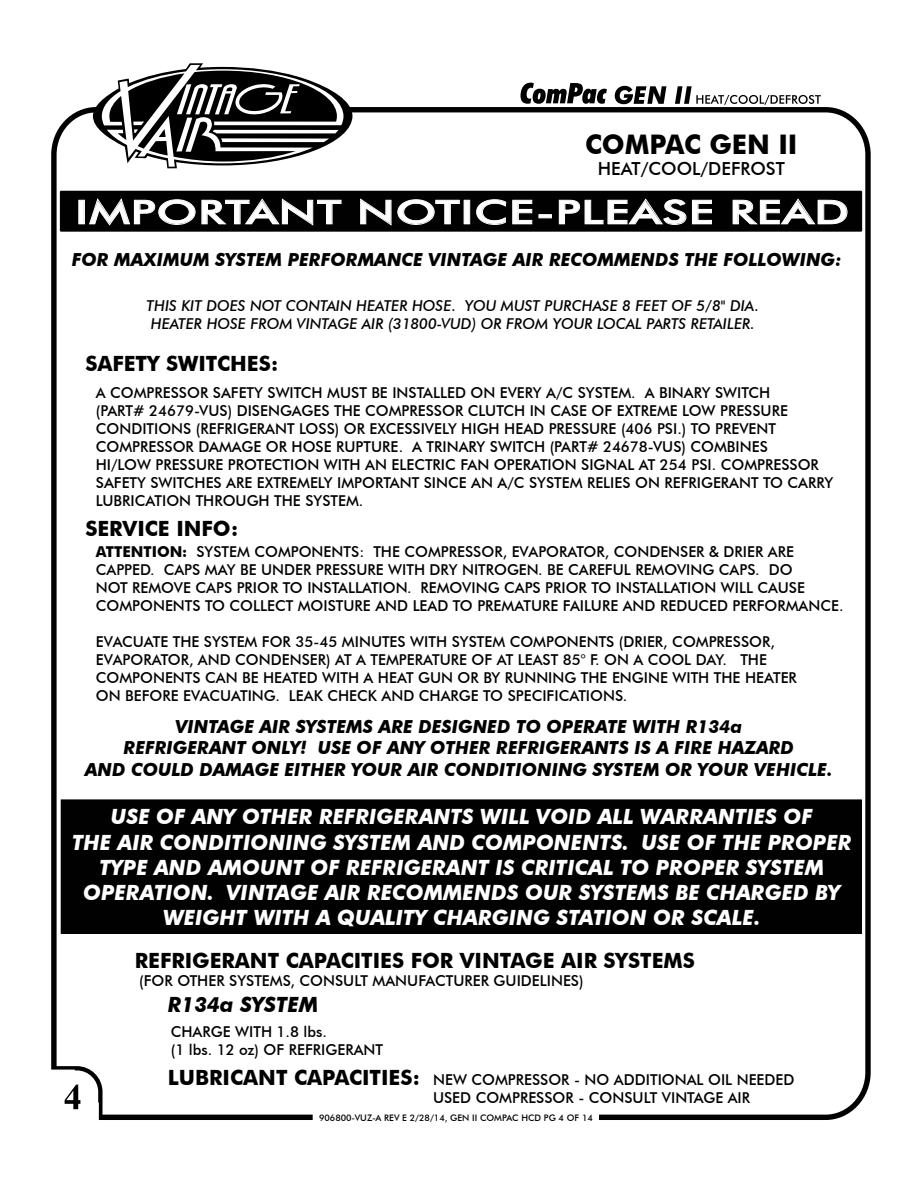
<style>
.page{position:relative;width:918px;height:1188px;background:#fff}
.page>*{position:absolute;margin:0;border:0;box-sizing:border-box;transform-origin:0 0}
.t1{font:500 33px "Futura BT";letter-spacing:.01em;color:#fff;scale:1.44 1}
.t2{font:700 27px "Futura BT";color:#000}
.t3{font:italic 700 21px/25.2px "Futura BT";color:#fff;text-align:center}
.t4{font:700 21px "Futura BT";color:#000}
.t5{font:italic 700 21px "Futura BT";color:#000}
.t6{font:italic 700 18px/21.6px "Futura BT";color:#000;text-align:center}
.t7{font:500 18px "Futura BT";color:#000}
.t8{font:500 15px/18px "Futura BT";color:#010101}
.t9{font:500 15px/18px "Futura BT";color:#000}
.t10{font:italic 500 15px/18px "Futura BT";color:#010101}
.t11{font:500 9px "Futura BT";color:#000}
.s1{font-weight:700}
.s2{font-weight:700;font-size:21px}
</style>
<div class="page">
<div style="left:51px;top:107px;width:820px;height:1013px;border:5px solid #000;border-radius:44px"></div>
<svg style="left:51px;top:1064px;width:54px;height:56px"></svg>
<div style="left:313px;top:1113px;width:285px;height:9px;background:#fff"></div>
<svg style="left:521px;top:83px;width:86px;height:21px"></svg>
<svg style="left:615px;top:86px;width:51px;height:18px"></svg>
<svg style="left:675px;top:86px;width:146px;height:19px"></svg>
<svg style="left:93px;top:63px;width:259px;height:105px"></svg>
<div style="left:61px;top:192px;width:800px;height:39px;background:#010101"></div>
<div style="left:60px;top:191px;width:802px;height:41px;border:2px solid #010101"></div>
<div style="left:79px;top:200px;width:6px;height:24px;border:1px solid #fff"></div>
<svg style="left:89px;top:199px;width:106px;height:26px"></svg>
<svg style="left:202px;top:199px;width:139px;height:26px"></svg>
<svg style="left:360px;top:199px;width:31px;height:26px"></svg>
<svg style="left:398px;top:199px;width:62px;height:26px"></svg>
<div style="left:464px;top:200px;width:6px;height:24px;border:1px solid #fff"></div>
<svg style="left:476px;top:199px;width:30px;height:26px"></svg>
<svg style="left:513px;top:200px;width:19px;height:24px"></svg>
<div style="left:539px;top:214px;width:13px;height:4px;border:1px solid #fff"></div>
<svg style="left:559px;top:199px;width:127px;height:26px"></svg>
<svg style="left:692px;top:200px;width:20px;height:24px"></svg>
<svg style="left:733px;top:199px;width:114px;height:25px"></svg>
<div style="left:61px;top:800px;width:800px;height:133px;background:#010101"></div>
<h2 class="t2" style="left:585px;top:128px;width:214px">COMPAC GEN II</h2>
<p class="t7" style="left:598px;top:158px;width:188px">HEAT/COOL/DEFROST</p>
<h1 class="t1" style="left:75px;top:192px;width:539px">IMPORTANT NOTICE-PLEASE READ</h1>
<p class="t6" style="left:72px;top:249px;width:772px">FOR MAXIMUM SYSTEM PERFORMANCE VINTAGE AIR RECOMMENDS THE FOLLOWING:</p>
<p class="t10" style="left:147px;top:297px;width:614px">THIS KIT DOES NOT CONTAIN HEATER HOSE. YOU MUST PURCHASE 8 FEET OF 5/8" DIA.<br>HEATER HOSE FROM VINTAGE AIR (31800-VUD) OR FROM YOUR LOCAL PARTS RETAILER.</p>
<h3 class="t4" style="left:85px;top:351px;width:195px">SAFETY SWITCHES:</h3>
<p class="t8" style="left:96px;top:384px;width:739px">A COMPRESSOR SAFETY SWITCH MUST BE INSTALLED ON EVERY A/C SYSTEM. A BINARY SWITCH<br>(PART# 24679-VUS) DISENGAGES THE COMPRESSOR CLUTCH IN CASE OF EXTREME LOW PRESSURE CONDITIONS (REFRIGERANT LOSS) OR EXCESSIVELY HIGH HEAD PRESSURE (406 PSI.) TO PREVENT COMPRESSOR DAMAGE OR HOSE RUPTURE. A TRINARY SWITCH (PART# 24678-VUS) COMBINES<br>HI/LOW PRESSURE PROTECTION WITH AN ELECTRIC FAN OPERATION SIGNAL AT 254 PSI. COMPRESSOR SAFETY SWITCHES ARE EXTREMELY IMPORTANT SINCE AN A/C SYSTEM RELIES ON REFRIGERANT TO CARRY LUBRICATION THROUGH THE SYSTEM.</p>
<p class="t8" style="left:96px;top:543px;width:749px"><span class="s1">ATTENTION:</span> SYSTEM COMPONENTS: THE COMPRESSOR, EVAPORATOR, CONDENSER &amp; DRIER ARE CAPPED. CAPS MAY BE UNDER PRESSURE WITH DRY NITROGEN. BE CAREFUL REMOVING CAPS. DO<br>NOT REMOVE CAPS PRIOR TO INSTALLATION. REMOVING CAPS PRIOR TO INSTALLATION WILL CAUSE COMPONENTS TO COLLECT MOISTURE AND LEAD TO PREMATURE FAILURE AND REDUCED PERFORMANCE.</p>
<p class="t8" style="left:96px;top:633px;width:703px">EVACUATE THE SYSTEM FOR 35-45 MINUTES WITH SYSTEM COMPONENTS (DRIER, COMPRESSOR, EVAPORATOR, AND CONDENSER) AT A TEMPERATURE OF AT LEAST 85° F. ON A COOL DAY. THE COMPONENTS CAN BE HEATED WITH A HEAT GUN OR BY RUNNING THE ENGINE WITH THE HEATER ON BEFORE EVACUATING. LEAK CHECK AND CHARGE TO SPECIFICATIONS.</p>
<h3 class="t4" style="left:85px;top:516px;width:154px">SERVICE INFO:</h3>
<p class="t6" style="left:85px;top:716px;width:749px">VINTAGE AIR SYSTEMS ARE DESIGNED TO OPERATE WITH R134a<br>REFRIGERANT ONLY! USE OF ANY OTHER REFRIGERANTS IS A FIRE HAZARD<br>AND COULD DAMAGE EITHER YOUR AIR CONDITIONING SYSTEM OR YOUR VEHICLE.</p>
<p class="t3" style="left:72px;top:804px;width:781px">USE OF ANY OTHER REFRIGERANTS WILL VOID ALL WARRANTIES OF<br>THE AIR CONDITIONING SYSTEM AND COMPONENTS. USE OF THE PROPER TYPE AND AMOUNT OF REFRIGERANT IS CRITICAL TO PROPER SYSTEM OPERATION. VINTAGE AIR RECOMMENDS OUR SYSTEMS BE CHARGED BY WEIGHT WITH A QUALITY CHARGING STATION OR SCALE.</p>
<h3 class="t4" style="left:135px;top:948px;width:562px">REFRIGERANT CAPACITIES FOR VINTAGE AIR SYSTEMS</h3>
<p class="t9" style="left:139px;top:972px;width:446px">(FOR OTHER SYSTEMS, CONSULT MANUFACTURER GUIDELINES)</p>
<h3 class="t5" style="left:168px;top:992px;width:152px">R134a SYSTEM</h3>
<p class="t9" style="left:171px;top:1023px;width:214px">CHARGE WITH 1.8 lbs.<br>(1 lbs. 12 oz) OF REFRIGERANT</p>
<p class="t9" style="left:433px;top:1071px;width:363px;text-indent:-265px"><span class="s2">LUBRICANT CAPACITIES:</span> NEW COMPRESSOR - NO ADDITIONAL OIL NEEDED<br>USED COMPRESSOR - CONSULT VINTAGE AIR</p>
<p class="t11" style="left:319px;top:1112px;width:275px">906800-VUZ-A REV E 2/28/14, GEN II COMPAC HCD PG 4 OF 14</p>
</div>
